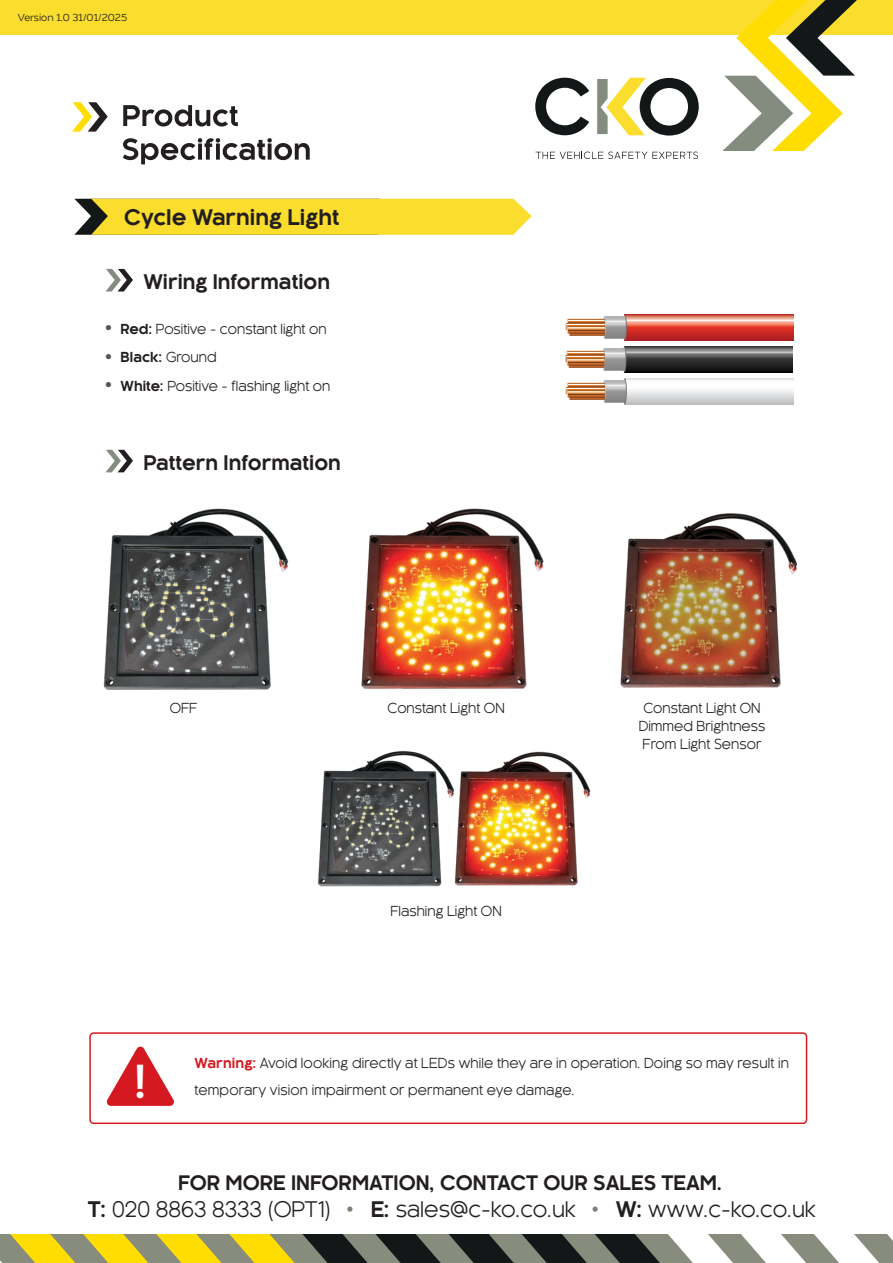
<style>
.page{position:relative;width:893px;height:1263px;background:#fff}
.page>*{position:absolute;margin:0;border:0;box-sizing:border-box;transform-origin:0 0}
.t1{font:700 44.4px "Kaleko 205 W00";color:#fff}
.t2{font:21px "Kaleko 205 W00";color:#231f20}
.t3{font:700 21px "Kaleko 205 W00";color:#231f20}
.t4{font:700 19.65px "Kaleko 205 W00";color:#231f20}
.t5{font:700 19.5px "Kaleko 205 W00";color:#231f20}
.t6{font:13.5px/18px "Kaleko 205 W00";color:#231f20;text-align:center}
.t7{font:700 13.5px "Kaleko 205 W00";color:#231f20}
.t8{font:300 10.5px "Naste";color:#231f20}
.s1{font-size:25.5px;color:#54565b}
.s2{font-weight:700}
.s3{font-weight:400;font-size:25.5px;color:#54565b}
.s4{font-weight:400}
.s5{font-weight:700;color:#d51920}
</style>
<div class="page">
<svg style="left:347px;top:1206px;width:5px;height:6px"></svg>
<svg style="left:593px;top:1206px;width:5px;height:6px"></svg>
<svg style="left:0;top:1234px;width:892px;height:29px;background:#928f61"></svg>
<div style="left:0;top:0;width:893px;height:35px;background:#fadd2d"></div>
<svg style="left:72px;top:102px;width:36px;height:30px"></svg>
<svg style="left:123px;top:105px;width:115px;height:22px"></svg>
<svg style="left:123px;top:138px;width:187px;height:26px"></svg>
<svg style="left:536px;top:152px;width:162px;height:7px"></svg>
<svg style="left:535px;top:78px;width:54px;height:57px"></svg>
<svg style="left:597px;top:78px;width:102px;height:58px"></svg>
<svg style="left:722px;top:0;width:135px;height:151px"></svg>
<svg style="left:74px;top:199px;width:458px;height:36px;background:#f1d635"></svg>
<svg style="left:106px;top:269px;width:27px;height:23px"></svg>
<svg style="left:625px;top:346px;width:168px;height:26px;background:#484848"></svg>
<svg style="left:622px;top:346px;width:4px;height:26px"></svg>
<svg style="left:565px;top:348px;width:60px;height:23px"></svg>
<svg style="left:626px;top:314px;width:167px;height:26px;background:#d75b4f"></svg>
<svg style="left:623px;top:314px;width:4px;height:26px"></svg>
<svg style="left:565px;top:316px;width:61px;height:23px"></svg>
<div style="left:625px;top:378px;width:168px;height:26px;background:linear-gradient(to bottom,#fff,#c9cbcd)"></div>
<svg style="left:623px;top:378px;width:4px;height:26px"></svg>
<svg style="left:565px;top:380px;width:61px;height:23px"></svg>
<div style="left:89px;top:1032px;width:718px;height:92px;border:2px solid #d51920;border-radius:4px"></div>
<svg style="left:106px;top:1046px;width:68px;height:60px"></svg>
<svg style="left:106px;top:450px;width:27px;height:22px"></svg>
<img style="left:361px;top:508px;width:183px;height:181px">
<img style="left:103px;top:508px;width:186px;height:182px">
<img style="left:473px;top:751px;width:118px;height:135px">
<img style="left:317px;top:750px;width:156px;height:137px">
<img style="left:620px;top:513px;width:178px;height:175px">
<p class="t8" style="left:18px;top:10px;width:111px">Version 1.0 31/01/2025</p>
<h2 class="t3" style="left:124px;top:205px;width:217px">Cycle Warning Light</h2>
<h3 class="t4" style="left:143px;top:271px;width:188px">Wiring Information</h3>
<p class="t6" style="left:104px;top:320px;width:225px"><span class="s1">•</span> <span class="s2">Red:</span> Positive - constant light on</p>
<p class="t7" style="left:104px;top:350px;width:114px"><span class="s3">•</span> Black: <span class="s4">Ground</span></p>
<p class="t6" style="left:104px;top:377px;width:228px"><span class="s1">•</span> <span class="s2">White:</span> Positive - flashing light on</p>
<h3 class="t4" style="left:143px;top:452px;width:199px">Pattern Information</h3>
<p class="t6" style="left:170px;top:699px;width:29px">OFF</p>
<p class="t6" style="left:387px;top:699px;width:119px">Constant Light ON</p>
<p class="t6" style="left:639px;top:699px;width:128px">Constant Light ON<br>Dimmed Brightness<br>From Light Sensor</p>
<p class="t6" style="left:390px;top:902px;width:113px">Flashing Light ON</p>
<h1 class="t1" style="left:135px;top:1056px;width:13px">!</h1>
<p class="t6" style="left:195px;top:1054px;width:596px"><span class="s5">Warning:</span> Avoid looking directly at LEDs while they are in operation. Doing so may result in</p>
<p class="t6" style="left:195px;top:1081px;width:382px">temporary vision impairment or permanent eye damage.</p>
<h3 class="t5" style="left:178px;top:1172px;width:546px">FOR MORE INFORMATION, CONTACT OUR SALES TEAM.</h3>
<h2 class="t2" style="left:88px;top:1198px;width:245px"><span class="s2">T:</span> 020 8863 8333 (OPT1)</h2>
<h2 class="t2" style="left:371px;top:1198px;width:207px"><span class="s2">E:</span> sales@c-ko.co.uk</h2>
<h2 class="t2" style="left:616px;top:1198px;width:202px"><span class="s2">W:</span> www.c-ko.co.uk</h2>
</div>
